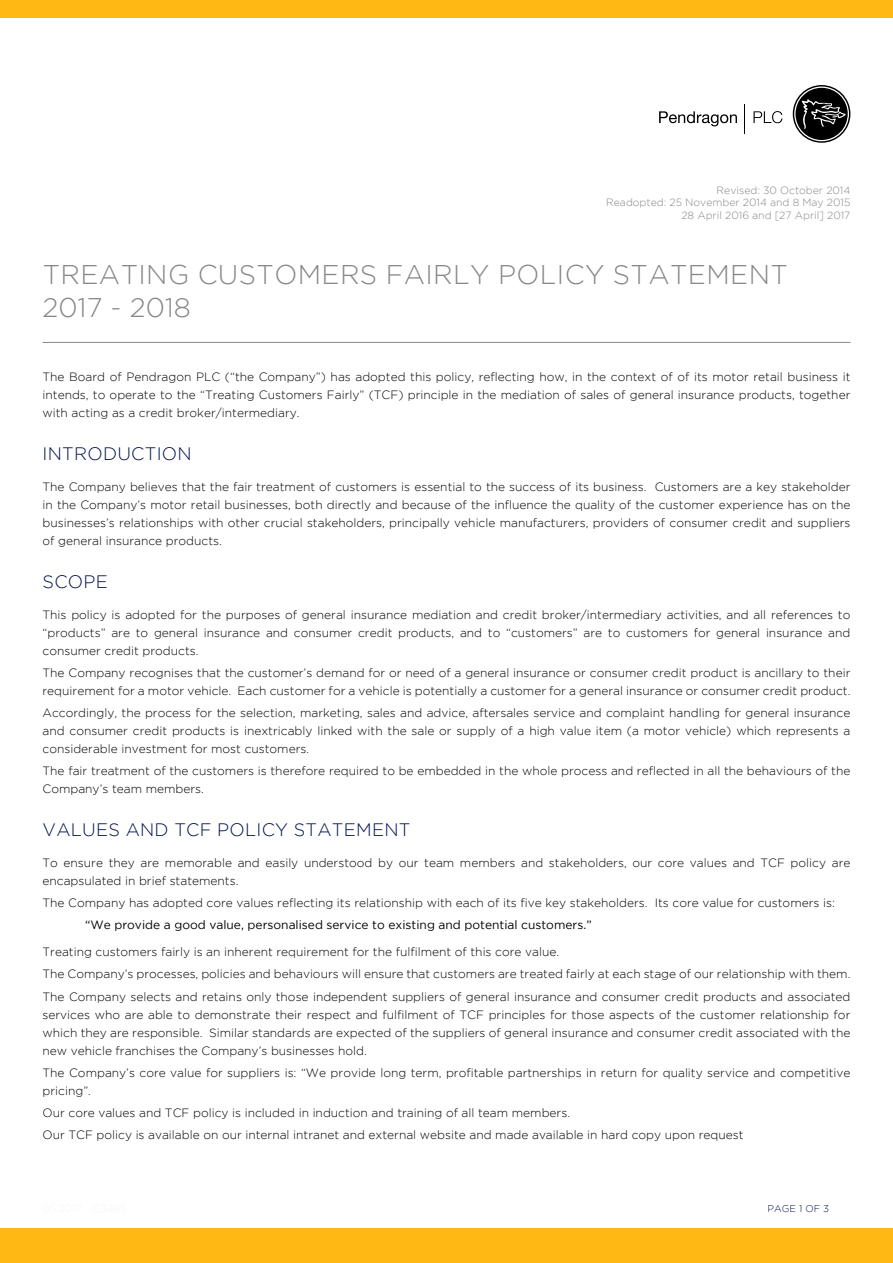
<style>
.page{position:relative;width:893px;height:1263px;background:#fff}
.page>*{position:absolute;margin:0;border:0;box-sizing:border-box;transform-origin:0 0}
.t1{font:300 27px "Gotham";letter-spacing:.015em;color:#878787}
.tit_2{font:300 18px "Gotham";letter-spacing:.015em;color:#01124f}
.Body{font:300 12px/18px "Gotham";color:#000;text-align:justify}
.Body-2{font:12px "Gotham";color:#000}
.t2{font:300 10.5px "Gotham";color:#878787}
.t3{font:300 9.75px "Gotham";letter-spacing:.015em;color:#01124f}
</style>
<div class="page">
<div style="left:0;top:1229px;width:893px;height:34px;background:#ffb814"></div>
<div style="left:0;top:0;width:893px;height:17px;background:#ffb814"></div>
<hr style="left:43px;top:342px;width:807px;height:1px;background:#878787">
<svg style="left:793px;top:85px;width:57px;height:58px"></svg>
<svg style="left:744px;top:104px;width:1px;height:29px"></svg>
<svg style="left:659px;top:111px;width:78px;height:15px"></svg>
<svg style="left:753px;top:111px;width:29px;height:12px"></svg>
<p class="t2" style="left:717px;top:184px;width:135px">Revised: 30 October 2014</p>
<p class="t2" style="left:606px;top:197px;width:246px">Readopted: 25 November 2014 and 8 May 2015</p>
<p class="t2" style="left:681px;top:209px;width:171px">28 April 2016 and [27 April] 2017</p>
<p class="t1" style="left:43px;top:260px;width:747px">TREATING CUSTOMERS FAIRLY POLICY STATEMENT</p>
<p class="t1" style="left:43px;top:292px;width:150px">2017 - 2018</p>
<p class="Body" style="left:43px;top:368px;width:809px">The Board of Pendragon PLC (“the Company”) has adopted this policy, reflecting how, in the context of of its motor retail business it intends, to operate to the “Treating Customers Fairly” (TCF) principle in the mediation of sales of general insurance products, together with acting as a credit broker/intermediary.</p>
<p class="tit_2" style="left:43px;top:444px;width:151px">INTRODUCTION</p>
<p class="Body" style="left:43px;top:477px;width:809px">The Company believes that the fair treatment of customers is essential to the success of its business. Customers are a key stakeholder in the Company’s motor retail businesses, both directly and because of the influence the quality of the customer experience has on the businesses’s relationships with other crucial stakeholders, principally vehicle manufacturers, providers of consumer credit and suppliers of general insurance products.</p>
<p class="tit_2" style="left:43px;top:572px;width:67px">SCOPE</p>
<p class="Body" style="left:43px;top:605px;width:809px">This policy is adopted for the purposes of general insurance mediation and credit broker/intermediary activities, and all references to “products” are to general insurance and consumer credit products, and to “customers” are to customers for general insurance and consumer credit products.</p>
<p class="Body" style="left:43px;top:663px;width:809px">The Company recognises that the customer’s demand for or need of a general insurance or consumer credit product is ancillary to their requirement for a motor vehicle. Each customer for a vehicle is potentially a customer for a general insurance or consumer credit product.</p>
<p class="Body" style="left:43px;top:704px;width:809px">Accordingly, the process for the selection, marketing, sales and advice, aftersales service and complaint handling for general insurance and consumer credit products is inextricably linked with the sale or supply of a high value item (a motor vehicle) which represents a considerable investment for most customers.</p>
<p class="Body" style="left:43px;top:762px;width:809px">The fair treatment of the customers is therefore required to be embedded in the whole process and reflected in all the behaviours of the<br>Company’s team members.</p>
<p class="tit_2" style="left:43px;top:820px;width:369px">VALUES AND TCF POLICY STATEMENT</p>
<p class="Body" style="left:43px;top:853px;width:809px">To ensure they are memorable and easily understood by our team members and stakeholders, our core values and TCF policy are encapsulated in brief statements.</p>
<p class="Body" style="left:43px;top:894px;width:794px">The Company has adopted core values reflecting its relationship with each of its five key stakeholders. Its core value for customers is:</p>
<p class="Body-2" style="left:85px;top:918px;width:508px">“We provide a good value, personalised service to existing and potential customers.”</p>
<p class="Body" style="left:43px;top:942px;width:518px">Treating customers fairly is an inherent requirement for the fulfilment of this core value.</p>
<p class="Body" style="left:43px;top:965px;width:809px">The Company’s processes, policies and behaviours will ensure that customers are treated fairly at each stage of our relationship with them.</p>
<p class="Body" style="left:43px;top:987px;width:809px">The Company selects and retains only those independent suppliers of general insurance and consumer credit products and associated services who are able to demonstrate their respect and fulfilment of TCF principles for those aspects of the customer relationship for which they are responsible. Similar standards are expected of the suppliers of general insurance and consumer credit associated with the new vehicle franchises the Company’s businesses hold.</p>
<p class="Body" style="left:43px;top:1063px;width:809px">The Company’s core value for suppliers is: “We provide long term, profitable partnerships in return for quality service and competitive pricing”.</p>
<p class="Body" style="left:43px;top:1103px;width:529px">Our core values and TCF policy is included in induction and training of all team members.</p>
<p class="Body" style="left:43px;top:1126px;width:703px">Our TCF policy is available on our internal intranet and external website and made available in hard copy upon request</p>
<p class="t3" style="left:767px;top:1203px;width:63px">PAGE 1 OF 3</p>
</div>
